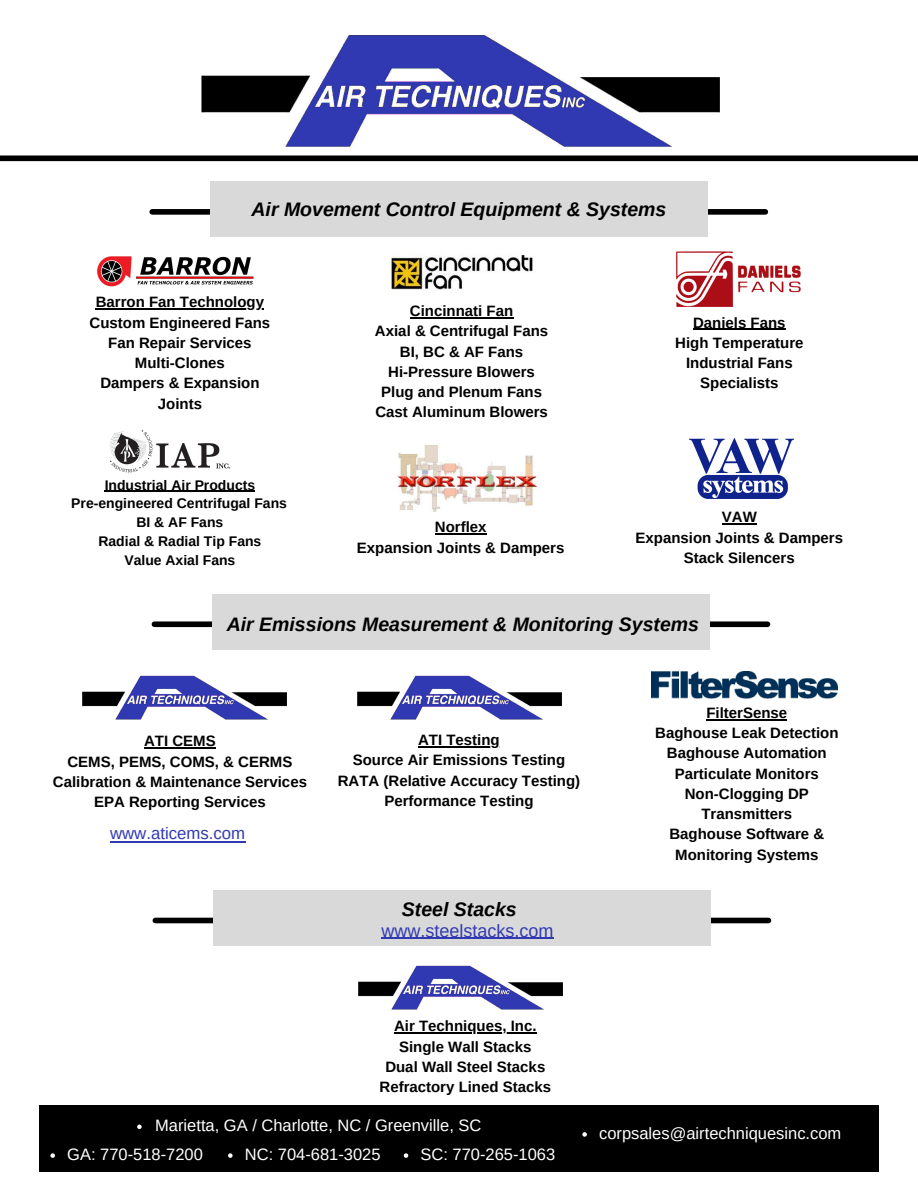
<style>
.page{position:relative;width:918px;height:1188px;background:#fff}
.page>*{position:absolute;margin:0;border:0;box-sizing:border-box;transform-origin:0 0}
.t1{font:italic 700 19.5px "Arimo";color:#000}
.t2{font:18px "Arimo";color:#3039b2}
.t3{font:16.8px "Arimo";color:#3039b2}
.t4{font:16.5px "Arimo";color:#fff}
.t5{font:700 15px/20.2px "Arimo";color:#000;text-align:center}
.t6{font:700 13.95px "Arimo";color:#000}
</style>
<div class="page">
<img style="left:676px;top:251px;width:125px;height:56px">
<hr style="left:693px;top:329px;width:93px;height:1px;background:#000">
<img style="left:97px;top:256px;width:157px;height:31px">
<hr style="left:96px;top:308px;width:168px;height:2px;background:#000">
<img style="left:652px;top:672px;width:186px;height:27px">
<hr style="left:706px;top:719px;width:81px;height:1px;background:#000">
<img style="left:110px;top:430px;width:120px;height:43px">
<hr style="left:105px;top:491px;width:150px;height:1px;background:#000">
<hr style="left:410px;top:317px;width:103px;height:1px;background:#000">
<img style="left:391px;top:255px;width:142px;height:35px">
<img style="left:201px;top:34px;width:519px;height:113px">
<div style="left:0;top:155px;width:918px;height:6px;background:#000"></div>
<img style="left:397px;top:444px;width:141px;height:68px">
<hr style="left:435px;top:533px;width:52px;height:2px;background:#000">
<div style="left:39px;top:1105px;width:839px;height:67px;background:#000"></div>
<svg style="left:137px;top:1125px;width:5px;height:4px"></svg>
<svg style="left:228px;top:1153px;width:5px;height:5px"></svg>
<svg style="left:404px;top:1153px;width:4px;height:5px"></svg>
<svg style="left:50px;top:1153px;width:5px;height:5px"></svg>
<svg style="left:582px;top:1132px;width:5px;height:5px"></svg>
<img style="left:689px;top:439px;width:105px;height:59px">
<hr style="left:722px;top:523px;width:35px;height:2px;background:#000">
<div style="left:152px;top:209px;width:613px;height:6px;background:#000"></div>
<div style="left:210px;top:182px;width:497px;height:55px;background:#d9d9d9"></div>
<div style="left:155px;top:918px;width:613px;height:5px;background:#000"></div>
<div style="left:213px;top:890px;width:497px;height:55px;background:#d9d9d9"></div>
<hr style="left:382px;top:938px;width:172px;height:1px;background:#3039b2">
<div style="left:154px;top:621px;width:614px;height:6px;background:#000"></div>
<div style="left:212px;top:594px;width:498px;height:55px;background:#d9d9d9"></div>
<img style="left:82px;top:675px;width:205px;height:45px">
<hr style="left:144px;top:747px;width:72px;height:2px;background:#000">
<hr style="left:110px;top:841px;width:135px;height:1px;background:#3039b2">
<hr style="left:418px;top:746px;width:82px;height:1px;background:#000">
<img style="left:357px;top:675px;width:205px;height:45px">
<hr style="left:394px;top:1032px;width:143px;height:2px;background:#000">
<img style="left:358px;top:965px;width:205px;height:45px">
<p class="t1" style="left:252px;top:198px;width:416px">Air Movement Control Equipment &amp; Systems</p>
<p class="t5" style="left:96px;top:292px;width:170px">Barron Fan Technology</p>
<p class="t5" style="left:90px;top:312px;width:182px">Custom Engineered Fans</p>
<p class="t5" style="left:108px;top:332px;width:145px">Fan Repair Services</p>
<p class="t5" style="left:135px;top:353px;width:91px">Multi-Clones</p>
<p class="t5" style="left:100px;top:373px;width:161px">Dampers &amp; Expansion<br>Joints</p>
<p class="t5" style="left:410px;top:301px;width:105px">Cincinnati Fan</p>
<p class="t5" style="left:375px;top:321px;width:175px">Axial &amp; Centrifugal Fans</p>
<p class="t5" style="left:400px;top:341px;width:125px">BI, BC &amp; AF Fans</p>
<p class="t5" style="left:388px;top:362px;width:148px">Hi-Pressure Blowers</p>
<p class="t5" style="left:381px;top:382px;width:162px">Plug and Plenum Fans</p>
<p class="t5" style="left:375px;top:402px;width:174px">Cast Aluminum Blowers</p>
<p class="t5" style="left:693px;top:312px;width:94px">Daniels Fans</p>
<p class="t5" style="left:675px;top:332px;width:130px">High Temperature</p>
<p class="t5" style="left:686px;top:353px;width:108px">Industrial Fans</p>
<p class="t5" style="left:700px;top:373px;width:80px">Specialists</p>
<p class="t6" style="left:105px;top:477px;width:152px">Industrial Air Products</p>
<p class="t6" style="left:71px;top:496px;width:217px">Pre-engineered Centrifugal Fans</p>
<p class="t6" style="left:136px;top:515px;width:88px">BI &amp; AF Fans</p>
<p class="t6" style="left:98px;top:534px;width:164px">Radial &amp; Radial Tip Fans</p>
<p class="t6" style="left:124px;top:552px;width:112px">Value Axial Fans</p>
<p class="t5" style="left:435px;top:517px;width:53px">Norflex</p>
<p class="t5" style="left:357px;top:537px;width:209px">Expansion Joints &amp; Dampers</p>
<p class="t5" style="left:722px;top:507px;width:36px">VAW</p>
<p class="t5" style="left:636px;top:527px;width:209px">Expansion Joints &amp; Dampers</p>
<p class="t5" style="left:684px;top:547px;width:112px">Stack Silencers</p>
<p class="t1" style="left:227px;top:613px;width:474px">Air Emissions Measurement &amp; Monitoring Systems</p>
<p class="t5" style="left:144px;top:731px;width:73px">ATI CEMS</p>
<p class="t5" style="left:67px;top:751px;width:226px">CEMS, PEMS, COMS, &amp; CERMS</p>
<p class="t5" style="left:53px;top:771px;width:256px">Calibration &amp; Maintenance Services</p>
<p class="t5" style="left:94px;top:792px;width:173px">EPA Reporting Services</p>
<p class="t3" style="left:110px;top:824px;width:137px">www.aticems.com</p>
<p class="t5" style="left:418px;top:730px;width:83px">ATI Testing</p>
<p class="t5" style="left:353px;top:750px;width:214px">Source Air Emissions Testing</p>
<p class="t5" style="left:338px;top:770px;width:244px">RATA (Relative Accuracy Testing)</p>
<p class="t5" style="left:384px;top:791px;width:151px">Performance Testing</p>
<p class="t1" style="left:402px;top:898px;width:116px">Steel Stacks</p>
<p class="t2" style="left:382px;top:920px;width:173px">www.steelstacks.com</p>
<p class="t5" style="left:706px;top:703px;width:82px">FilterSense</p>
<p class="t5" style="left:655px;top:723px;width:185px">Baghouse Leak Detection</p>
<p class="t5" style="left:667px;top:743px;width:161px">Baghouse Automation</p>
<p class="t5" style="left:675px;top:763px;width:146px">Particulate Monitors</p>
<p class="t5" style="left:685px;top:784px;width:126px">Non-Clogging DP<br>Transmitters</p>
<p class="t5" style="left:669px;top:824px;width:156px">Baghouse Software &amp;</p>
<p class="t5" style="left:675px;top:844px;width:145px">Monitoring Systems</p>
<p class="t5" style="left:394px;top:1016px;width:144px">Air Techniques, Inc.</p>
<p class="t5" style="left:399px;top:1036px;width:134px">Single Wall Stacks</p>
<p class="t5" style="left:385px;top:1056px;width:161px">Dual Wall Steel Stacks</p>
<p class="t5" style="left:380px;top:1077px;width:173px">Refractory Lined Stacks</p>
<p class="t4" style="left:155px;top:1116px;width:328px">Marietta, GA / Charlotte, NC / Greenville, SC</p>
<p class="t4" style="left:67px;top:1145px;width:137px">GA: 770-518-7200</p>
<p class="t4" style="left:245px;top:1145px;width:137px">NC: 704-681-3025</p>
<p class="t4" style="left:421px;top:1145px;width:136px">SC: 770-265-1063</p>
<p class="t4" style="left:599px;top:1124px;width:244px">corpsales@airtechniquesinc.com</p>
</div>
